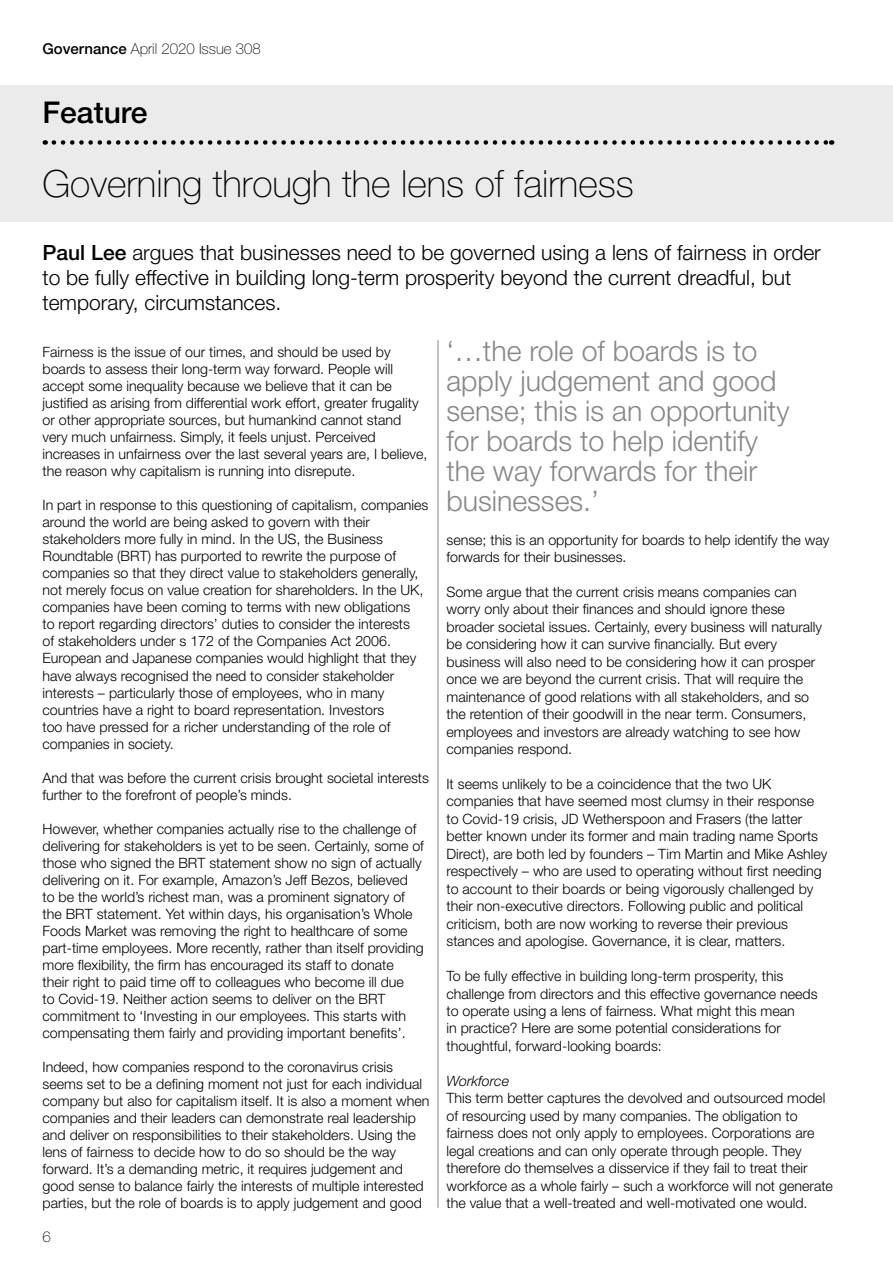
<style>
.page{position:relative;width:893px;height:1263px;background:#fff}
.page>*{position:absolute;margin:0;border:0;box-sizing:border-box;transform-origin:0 0}
.t1{font:100 37.5px "Helvetica Neue LT Std";color:#000}
.t2{font:500 30px "Helvetica Neue LT Std";color:#000}
.t3{font:300 28.5px/30px "Helvetica Neue LT Std";color:#878787}
.t4{font:300 21px/25.2px "Helvetica Neue LT Std";color:#000}
.t5{font:100 15px "Helvetica Neue LT Std";color:#000}
.t6{font:300 14.25px/17px "Helvetica Neue LT Std";color:#000}
.t7{font:italic 300 14.25px "Helvetica Neue LT Std";color:#000}
.s1{font-weight:500}
</style>
<div class="page">
<div style="left:0;top:85px;width:893px;height:136px;background:#ebebeb"></div>
<hr style="left:892px;top:85px;width:1px;height:136px;background:#000">
<svg style="left:54px;top:140px;width:778px;height:5px"></svg>
<hr style="left:438px;top:340px;width:1px;height:868px;background:#878787">
<p class="t5" style="left:43px;top:40px;width:220px"><span class="s1">Governance</span> April 2020 Issue 308</p>
<h2 class="t2" style="left:43px;top:95px;width:107px">Feature</h2>
<h1 class="t1" style="left:43px;top:162px;width:593px">Governing through the lens of fairness</h1>
<h3 class="t4" style="left:43px;top:239px;width:780px"><span class="s1">Paul Lee</span> argues that businesses need to be governed using a lens of fairness in order to be fully effective in building long-term prosperity beyond the current dreadful, but temporary, circumstances.</h3>
<p class="t6" style="left:43px;top:343px;width:386px">Fairness is the issue of our times, and should be used by boards to assess their long-term way forward. People will accept some inequality because we believe that it can be justified as arising from differential work effort, greater frugality or other appropriate sources, but humankind cannot stand very much unfairness. Simply, it feels unjust. Perceived increases in unfairness over the last several years are, I believe, the reason why capitalism is running into disrepute.</p>
<p class="t6" style="left:43px;top:496px;width:387px">In part in response to this questioning of capitalism, companies around the world are being asked to govern with their stakeholders more fully in mind. In the US, the Business Roundtable (BRT) has purported to rewrite the purpose of companies so that they direct value to stakeholders generally, not merely focus on value creation for shareholders. In the UK, companies have been coming to terms with new obligations<br>to report regarding directors’ duties to consider the interests<br>of stakeholders under s 172 of the Companies Act 2006.<br>European and Japanese companies would highlight that they have always recognised the need to consider stakeholder interests – particularly those of employees, who in many countries have a right to board representation. Investors<br>too have pressed for a richer understanding of the role of companies in society.</p>
<p class="t6" style="left:43px;top:769px;width:388px">And that was before the current crisis brought societal interests further to the forefront of people’s minds.</p>
<p class="t6" style="left:43px;top:820px;width:383px">However, whether companies actually rise to the challenge of delivering for stakeholders is yet to be seen. Certainly, some of those who signed the BRT statement show no sign of actually delivering on it. For example, Amazon’s Jeff Bezos, believed<br>to be the world’s richest man, was a prominent signatory of the BRT statement. Yet within days, his organisation’s Whole Foods Market was removing the right to healthcare of some part-time employees. More recently, rather than itself providing more flexibility, the firm has encouraged its staff to donate<br>their right to paid time off to colleagues who become ill due<br>to Covid-19. Neither action seems to deliver on the BRT commitment to ‘Investing in our employees. This starts with compensating them fairly and providing important benefits’.</p>
<p class="t6" style="left:43px;top:1058px;width:388px">Indeed, how companies respond to the coronavirus crisis seems set to be a defining moment not just for each individual company but also for capitalism itself. It is also a moment when companies and their leaders can demonstrate real leadership and deliver on responsibilities to their stakeholders. Using the lens of fairness to decide how to do so should be the way forward. It’s a demanding metric, it requires judgement and good sense to balance fairly the interests of multiple interested parties, but the role of boards is to apply judgement and good</p>
<p class="t5" style="left:43px;top:1228px;width:10px">6</p>
<h3 class="t3" style="left:446px;top:335px;width:345px">‘…the role of boards is to apply judgement and good sense; this is an opportunity for boards to help identify the way forwards for their businesses.’</h3>
<p class="t6" style="left:446px;top:530px;width:384px;line-height:17.4px">sense; this is an opportunity for boards to help identify the way forwards for their businesses.</p>
<p class="t6" style="left:446px;top:583px;width:377px;line-height:17.4px">Some argue that the current crisis means companies can worry only about their finances and should ignore these broader societal issues. Certainly, every business will naturally be considering how it can survive financially. But every business will also need to be considering how it can prosper once we are beyond the current crisis. That will require the maintenance of good relations with all stakeholders, and so the retention of their goodwill in the near term. Consumers, employees and investors are already watching to see how companies respond.</p>
<p class="t6" style="left:446px;top:775px;width:382px;line-height:17.4px">It seems unlikely to be a coincidence that the two UK companies that have seemed most clumsy in their response to Covid-19 crisis, JD Wetherspoon and Frasers (the latter better known under its former and main trading name Sports Direct), are both led by founders – Tim Martin and Mike Ashley respectively – who are used to operating without first needing to account to their boards or being vigorously challenged by their non-executive directors. Following public and political criticism, both are now working to reverse their previous stances and apologise. Governance, it is clear, matters.</p>
<p class="t6" style="left:446px;top:967px;width:373px;line-height:17.4px">To be fully effective in building long-term prosperity, this challenge from directors and this effective governance needs to operate using a lens of fairness. What might this mean<br>in practice? Here are some potential considerations for thoughtful, forward-looking boards:</p>
<p class="t7" style="left:446px;top:1072px;width:64px">Workforce</p>
<p class="t6" style="left:446px;top:1089px;width:388px;line-height:17.4px">This term better captures the devolved and outsourced model of resourcing used by many companies. The obligation to fairness does not only apply to employees. Corporations are legal creations and can only operate through people. They therefore do themselves a disservice if they fail to treat their workforce as a whole fairly – such a workforce will not generate the value that a well-treated and well-motivated one would.</p>
</div>
